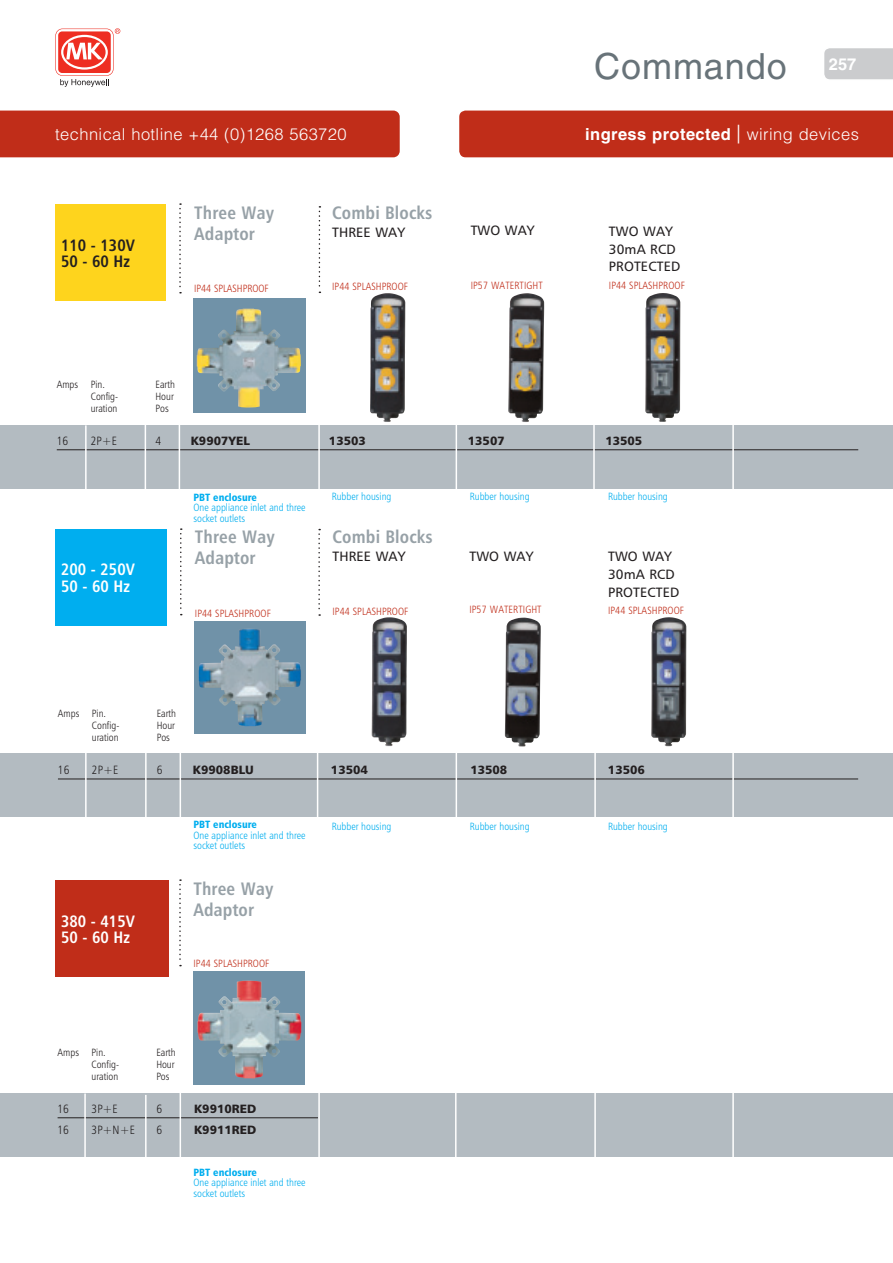
<style>
.page{position:relative;width:893px;height:1263px;background:#fff}
.page>*{position:absolute;margin:0;border:0;box-sizing:border-box;transform-origin:0 0}
.t1{font:36px "Helvetica LT Std";letter-spacing:.025em;color:#687379}
.t2{font:18px/21px "Humanist 777 BT Bold Condensed B";letter-spacing:.01em;color:#97a1a7}
.t3{font:300 16.5px "Helvetica LT Std";letter-spacing:.025em;color:#fff}
.t4{font:700 16.5px "Helvetica LT Std";letter-spacing:.025em;color:#fff}
.t5{font:16.5px/16.5px "Humanist 777 BT Bold Condensed B";color:#fff}
.t6{font:16.5px/16.5px "Humanist 777 BT Bold Condensed B";color:#231f20}
.t7{font:13.5px/18px "Humanist 777 BT Roman B";letter-spacing:.01em;color:#231f20}
.t8{font:12px "Humanist 777 BT Black B";color:#231f20}
.t9{font:12px "Humanist 777 BT Light Condensed B";color:#231f20}
.t10{font:10.5px/10.5px "Humanist 777 BT Light Condensed B";color:#00aeef}
.t11{font:10.5px "Humanist 777 BT Light Condensed B";letter-spacing:.01em;color:#c02d19}
.t12{font:10.5px "Humanist 777 BT Light Condensed B";color:#231f20}
.t13{font:10.5px "Humanist 777 BT Black Condensed B";color:#00aeef}
.s1{font-weight:400;font-size:24.75px}
.s2{font-weight:300}
</style>
<div class="page">
<div style="left:459px;top:111px;width:434px;height:46px;background:#c02d19"></div>
<svg style="left:824px;top:48px;width:69px;height:32px;background:#cdcecf"></svg>
<div style="left:0;top:111px;width:400px;height:46px;background:#c02d19"></div>
<svg style="left:55px;top:28px;width:65px;height:59px"></svg>
<div style="left:0;top:425px;width:893px;height:64px;background:#b3bbc1"></div>
<div style="left:0;top:753px;width:893px;height:63px;background:#b3bbc1"></div>
<div style="left:0;top:1093px;width:893px;height:64px;background:#b3bbc1"></div>
<img style="left:508px;top:293px;width:36px;height:129px">
<div style="left:194px;top:299px;width:112px;height:114px;background:#7092a8"></div>
<img style="left:197px;top:308px;width:104px;height:100px">
<div style="left:55px;top:204px;width:111px;height:97px;background:#fed41d"></div>
<img style="left:645px;top:293px;width:35px;height:129px">
<hr style="left:57px;top:449px;width:801px;height:1px;background:#231f20">
<img style="left:371px;top:617px;width:36px;height:129px">
<div style="left:194px;top:621px;width:112px;height:112px;background:#7092a8"></div>
<img style="left:198px;top:629px;width:103px;height:97px">
<div style="left:55px;top:529px;width:112px;height:96px;background:#00aeef"></div>
<hr style="left:58px;top:779px;width:800px;height:1px;background:#231f20">
<div style="left:193px;top:971px;width:111px;height:114px;background:#7092a8"></div>
<img style="left:197px;top:981px;width:104px;height:97px">
<div style="left:55px;top:880px;width:113px;height:97px;background:#c02d19"></div>
<hr style="left:58px;top:1117px;width:260px;height:1px;background:#231f20">
<svg style="left:179px;top:879px;width:2px;height:87px"></svg>
<svg style="left:318px;top:529px;width:2px;height:87px"></svg>
<svg style="left:180px;top:528px;width:2px;height:87px"></svg>
<svg style="left:319px;top:206px;width:1px;height:87px"></svg>
<svg style="left:179px;top:203px;width:2px;height:90px"></svg>
<hr style="left:732px;top:1091px;width:2px;height:71px;background:#fff">
<hr style="left:594px;top:1089px;width:2px;height:75px;background:#fff">
<hr style="left:455px;top:1088px;width:2px;height:75px;background:#fff">
<hr style="left:318px;top:1091px;width:2px;height:72px;background:#fff">
<hr style="left:180px;top:1089px;width:1px;height:74px;background:#fff">
<hr style="left:84px;top:1093px;width:2px;height:74px;background:#fff">
<hr style="left:145px;top:1095px;width:2px;height:73px;background:#fff">
<hr style="left:180px;top:747px;width:1px;height:74px;background:#fff">
<hr style="left:85px;top:751px;width:2px;height:70px;background:#fff">
<hr style="left:145px;top:753px;width:2px;height:70px;background:#fff">
<hr style="left:317px;top:746px;width:1px;height:73px;background:#fff">
<hr style="left:456px;top:746px;width:1px;height:74px;background:#fff">
<hr style="left:594px;top:747px;width:2px;height:72px;background:#fff">
<hr style="left:732px;top:748px;width:2px;height:73px;background:#fff">
<hr style="left:179px;top:420px;width:1px;height:73px;background:#fff">
<hr style="left:85px;top:425px;width:2px;height:65px;background:#fff">
<hr style="left:145px;top:425px;width:1px;height:64px;background:#fff">
<hr style="left:318px;top:420px;width:2px;height:73px;background:#fff">
<hr style="left:456px;top:422px;width:1px;height:71px;background:#fff">
<hr style="left:593px;top:421px;width:2px;height:72px;background:#fff">
<hr style="left:732px;top:420px;width:2px;height:73px;background:#fff">
<img style="left:651px;top:617px;width:35px;height:129px">
<img style="left:505px;top:618px;width:36px;height:128px">
<img style="left:370px;top:293px;width:35px;height:129px">
<h1 class="t1" style="left:594px;top:46px;width:264px">Commando <sup>257</sup></h1>
<h3 class="t3" style="left:55px;top:124px;width:293px">technical hotline +44 (0)1268 563720</h3>
<h3 class="t4" style="left:585px;top:124px;width:275px">ingress protected <span class="s1">|</span> <span class="s2">wiring devices</span></h3>
<h3 class="t6" style="left:61px;top:237px;width:75px">110 - 130V<br>50 - 60 Hz</h3>
<h2 class="t2" style="left:194px;top:201px;width:81px">Three Way<br>Adaptor</h2>
<p class="t11" style="left:194px;top:282px;width:76px">I P44 SPLASHPROOF</p>
<h2 class="t2" style="left:332px;top:201px;width:102px">Combi Blocks</h2>
<p class="t7" style="left:332px;top:223px;width:74px">THREE WAY</p>
<p class="t11" style="left:332px;top:280px;width:77px">I P44 SPLASHPROOF</p>
<p class="t7" style="left:471px;top:221px;width:66px">TWO WAY</p>
<p class="t11" style="left:471px;top:278px;width:27px">I P57 WATE</p>
<p class="t11" style="left:514px;top:278px;width:29px">RTIGHT</p>
<p class="t7" style="left:609px;top:222px;width:73px;line-height:17.5px">TWO WAY<br>30MA RCD<br>PROTECTED</p>
<p class="t11" style="left:609px;top:279px;width:77px">I P44 SPLASHPROOF</p>
<p class="t12" style="left:57px;top:378px;width:77px">Amps Pin. E</p>
<p class="t12" style="left:160px;top:378px;width:16px">arth</p>
<p class="t12" style="left:91px;top:390px;width:29px">Config-</p>
<p class="t12" style="left:156px;top:390px;width:20px">Hour</p>
<p class="t12" style="left:91px;top:402px;width:28px">uration</p>
<p class="t12" style="left:156px;top:402px;width:15px">Pos</p>
<p class="t9" style="left:57px;top:434px;width:13px">16</p>
<p class="t9" style="left:91px;top:434px;width:26px">2P+E</p>
<p class="t9" style="left:156px;top:434px;width:7px">4</p>
<p class="t8" style="left:191px;top:433px;width:61px">K9907YEL</p>
<p class="t8" style="left:329px;top:433px;width:38px">13503</p>
<p class="t8" style="left:468px;top:433px;width:38px">13507</p>
<p class="t8" style="left:605px;top:433px;width:38px">13505</p>
<h3 class="t5" style="left:61px;top:561px;width:75px">200 - 250V<br>50 - 60 Hz</h3>
<p class="t13" style="left:193px;top:490px;width:65px">PBT enclosure</p>
<p class="t10" style="left:193px;top:502px;width:114px">One appliance inlet and three socket outlets</p>
<p class="t10" style="left:332px;top:491px;width:61px">Rubber housing</p>
<p class="t10" style="left:470px;top:491px;width:61px">Rubber housing</p>
<p class="t10" style="left:608px;top:491px;width:61px">Rubber housing</p>
<h2 class="t2" style="left:195px;top:525px;width:81px">Three Way<br>Adaptor</h2>
<p class="t11" style="left:195px;top:607px;width:77px">I P44 SPLASHPROOF</p>
<h2 class="t2" style="left:332px;top:525px;width:102px">Combi Blocks</h2>
<p class="t7" style="left:332px;top:547px;width:9px">THREE</p>
<p class="t7" style="left:376px;top:547px;width:31px">WAY</p>
<p class="t11" style="left:332px;top:605px;width:77px">I P44 SPLASHPROOF</p>
<p class="t7" style="left:469px;top:547px;width:66px">TWO WAY</p>
<p class="t11" style="left:469px;top:603px;width:27px">I P57 WATE</p>
<p class="t11" style="left:513px;top:603px;width:29px">RTIGHT</p>
<p class="t7" style="left:608px;top:547px;width:73px">TWO WAY<br>30MA RCD<br>PROTECTED</p>
<p class="t11" style="left:608px;top:604px;width:77px">I P44 SPLASHPROOF</p>
<p class="t12" style="left:58px;top:707px;width:77px">Amps Pin. E</p>
<p class="t12" style="left:161px;top:707px;width:16px">arth</p>
<p class="t12" style="left:92px;top:719px;width:29px">Config-</p>
<p class="t12" style="left:157px;top:719px;width:20px">Hour</p>
<p class="t12" style="left:92px;top:731px;width:28px">uration</p>
<p class="t12" style="left:157px;top:731px;width:15px">Pos</p>
<p class="t9" style="left:58px;top:763px;width:13px">16</p>
<p class="t9" style="left:92px;top:763px;width:25px">2P+E</p>
<p class="t9" style="left:157px;top:763px;width:7px">6</p>
<p class="t8" style="left:193px;top:762px;width:63px">K9908BLU</p>
<p class="t8" style="left:331px;top:762px;width:38px">13504</p>
<p class="t8" style="left:470px;top:762px;width:38px">13508</p>
<p class="t8" style="left:608px;top:762px;width:38px">13506</p>
<h3 class="t5" style="left:61px;top:912px;width:75px">380 - 415V<br>50 - 60 Hz</h3>
<p class="t13" style="left:193px;top:818px;width:65px">PBT enclosure</p>
<p class="t10" style="left:193px;top:829px;width:114px">One appliance inlet and three socket outlets</p>
<h2 class="t2" style="left:193px;top:877px;width:81px">Three Way<br>Adaptor</h2>
<p class="t11" style="left:193px;top:956px;width:77px">I P44 SPLASHPROOF</p>
<p class="t10" style="left:332px;top:821px;width:61px">Rubber housing</p>
<p class="t10" style="left:470px;top:821px;width:61px">Rubber housing</p>
<p class="t10" style="left:608px;top:821px;width:61px">Rubber housing</p>
<p class="t12" style="left:58px;top:1046px;width:77px">Amps Pin. E</p>
<p class="t12" style="left:161px;top:1046px;width:16px">arth</p>
<p class="t12" style="left:92px;top:1058px;width:29px">Config-</p>
<p class="t12" style="left:156px;top:1058px;width:20px">Hour</p>
<p class="t12" style="left:92px;top:1070px;width:28px">uration</p>
<p class="t12" style="left:156px;top:1070px;width:15px">Pos</p>
<p class="t9" style="left:58px;top:1101px;width:13px">16</p>
<p class="t9" style="left:92px;top:1101px;width:25px">3P+E</p>
<p class="t9" style="left:156px;top:1101px;width:7px">6</p>
<p class="t8" style="left:194px;top:1101px;width:64px">K9910RED</p>
<p class="t9" style="left:58px;top:1122px;width:13px">16</p>
<p class="t9" style="left:92px;top:1122px;width:42px">3P+N+E</p>
<p class="t9" style="left:156px;top:1122px;width:7px">6</p>
<p class="t8" style="left:194px;top:1122px;width:64px">K9911RED</p>
<p class="t13" style="left:193px;top:1165px;width:65px">PBT enclosure</p>
<p class="t10" style="left:193px;top:1177px;width:114px">One appliance inlet and three socket outlets</p>
</div>
